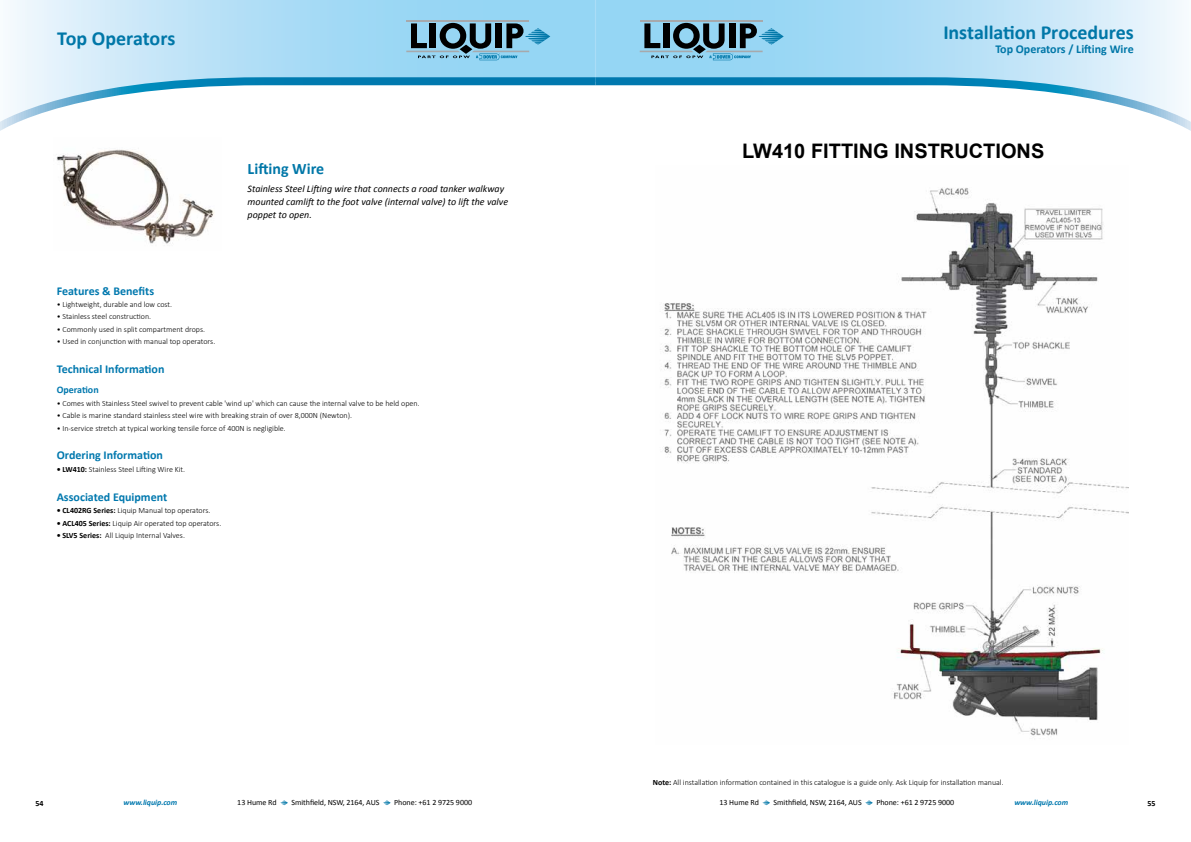
<style>
.page{position:relative;width:1191px;height:842px;background:#fff}
.page>*{position:absolute;margin:0;border:0;box-sizing:border-box;transform-origin:0 0}
.t1{font:700 20px "Calibri";letter-spacing:-.005em;color:#0077a8}
.t2{font:700 20px "Arial";color:#000}
.t3{font:700 16px "Calibri";color:#0077a8}
.t4{font:700 12px "Calibri";color:#0078ae}
.t5{font:700 12px "Calibri";color:#0077a8}
.t6{font:italic 10px/13px "Calibri";color:#000}
.t7{font:700 10px "Calibri";color:#0078ae}
.t8{font:300 8px "Calibri";color:#000}
.t9{font:8px "Calibri";letter-spacing:-.005em;color:#000}
.t10{font:italic 700 8px "Calibri";letter-spacing:-.005em;color:#0078ae}
.t11{font:700 8px "Calibri";color:#000}
.s1{font-weight:700}
</style>
<div class="page">
<svg style="left:10px;top:0;width:585px;height:73px;background:#b5e0f6"></svg>
<svg style="left:595px;top:0;width:587px;height:73px;background:#b5e0f6"></svg>
<svg style="left:0;top:73px;width:587px;height:58px"></svg>
<svg style="left:587px;top:73px;width:604px;height:58px"></svg>
<hr style="left:406px;top:20px;width:123px;height:2px;background:#a7a9ac">
<svg style="left:406px;top:23px;width:144px;height:37px;background:#628fa4"></svg>
<hr style="left:640px;top:20px;width:122px;height:2px;background:#a7a9ac">
<svg style="left:640px;top:23px;width:143px;height:37px;background:#628fa4"></svg>
<svg style="left:280px;top:800px;width:8px;height:6px"></svg>
<svg style="left:383px;top:800px;width:8px;height:5px"></svg>
<svg style="left:762px;top:800px;width:8px;height:6px"></svg>
<svg style="left:865px;top:800px;width:8px;height:5px"></svg>
<img style="left:56px;top:149px;width:158px;height:95px">
<img style="left:660px;top:187px;width:468px;height:549px">
<h1 class="t1" style="left:57px;top:24px;width:120px">Top Operators</h1>
<h1 class="t1" style="left:943px;top:18px;width:192px">Installation Procedures</h1>
<h3 class="t5" style="left:995px;top:40px;width:140px">Top Operators / Lifting Wire</h3>
<h2 class="t3" style="left:248px;top:157px;width:78px">Lifting Wire</h2>
<p class="t6" style="left:248px;top:182px;width:262px">Stainless Steel Lifting wire that connects a road tanker walkway mounted camlift to the foot valve (internal valve) to lift the valve poppet to open.</p>
<h3 class="t4" style="left:57px;top:282px;width:99px">Features &amp; Benefits</h3>
<p class="t8" style="left:57px;top:299px;width:117px">• Lightweight, durable and low cost.</p>
<p class="t8" style="left:57px;top:312px;width:96px">• Stainless steel construction.</p>
<p class="t8" style="left:57px;top:324px;width:150px">• Commonly used in split compartment drops.</p>
<p class="t8" style="left:57px;top:337px;width:160px">• Used in conjunction with manual top operators.</p>
<h3 class="t4" style="left:57px;top:360px;width:109px">Technical Information</h3>
<p class="t7" style="left:57px;top:383px;width:43px">Operation</p>
<p class="t8" style="left:57px;top:398px;width:364px">• Comes with Stainless Steel swivel to prevent cable 'wind up' which can cause the internal valve to be held open.</p>
<p class="t8" style="left:57px;top:411px;width:297px">• Cable is marine standard stainless steel wire with breaking strain of over 8,000N (Newton).</p>
<p class="t8" style="left:57px;top:423px;width:231px">• In-service stretch at typical working tensile force of 400N is negligible.</p>
<h3 class="t4" style="left:57px;top:447px;width:108px">Ordering Information</h3>
<p class="t8" style="left:57px;top:464px;width:130px"><span class="s1">• LW410:</span> Stainless Steel Lifting Wire Kit.</p>
<h3 class="t4" style="left:57px;top:488px;width:112px">Associated Equipment</h3>
<p class="t8" style="left:57px;top:505px;width:155px"><span class="s1">• CL402RG Series:</span> Liquip Manual top operators.</p>
<p class="t8" style="left:57px;top:518px;width:166px"><span class="s1">• ACL405 Series:</span> Liquip Air operated top operators.</p>
<p class="t8" style="left:57px;top:530px;width:130px"><span class="s1">• SLV5 Series:</span> All Liquip Internal Valves.</p>
<h1 class="t2" style="left:742px;top:138px;width:304px">LW410 FITTING INSTRUCTIONS</h1>
<p class="t8" style="left:653px;top:777px;width:352px"><span class="s1">Note:</span> All installation information contained in this catalogue is a guide only. Ask Liquip for installation manual.</p>
<p class="t11" style="left:35px;top:798px;width:10px">54</p>
<p class="t10" style="left:123px;top:797px;width:55px">www.liquip.com</p>
<p class="t9" style="left:237px;top:797px;width:41px">13 Hume Rd</p>
<p class="t9" style="left:291px;top:797px;width:90px">Smithfield, NSW, 2164, AUS</p>
<p class="t9" style="left:394px;top:797px;width:79px">Phone: +61 2 9725 9000</p>
<p class="t9" style="left:719px;top:797px;width:41px">13 Hume Rd</p>
<p class="t9" style="left:773px;top:797px;width:90px">Smithfield, NSW, 2164, AUS</p>
<p class="t9" style="left:876px;top:797px;width:79px">Phone: +61 2 9725 9000</p>
<p class="t10" style="left:1014px;top:797px;width:55px">www.liquip.com</p>
<p class="t11" style="left:1147px;top:798px;width:10px">55</p>
</div>
